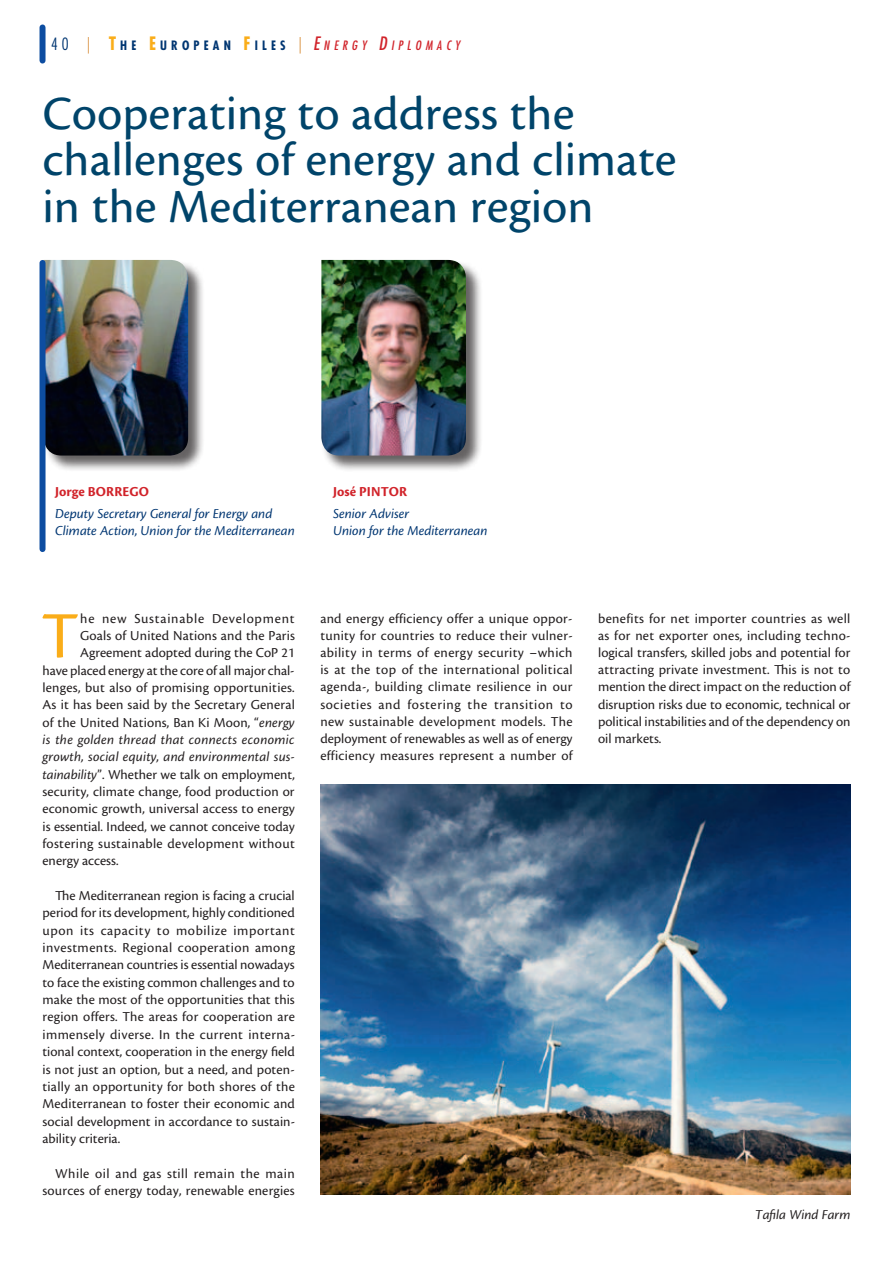
<style>
.page{position:relative;width:893px;height:1263px;background:#fff}
.page>*{position:absolute;margin:0;border:0;box-sizing:border-box;transform-origin:0 0}
.t1{font:68.55px "Cronos Pro";color:#faad19}
.t2{font:49.5px/46.5px "Cronos Pro Capt";color:#00446a}
.t3{font:14.25px/17.1px "Cronos Pro";letter-spacing:.01em;color:#231f20;text-align:justify}
.t4{font:italic 14.25px/17.1px "Cronos Pro";color:#013672}
.t5{font:italic 14.25px "Cronos Pro";letter-spacing:.01em;color:#231f20}
.t6{font:14.25px "Cronos Pro";letter-spacing:.055em;color:#231f20}
.t7{font:700 14.25px "Cronos Pro";letter-spacing:.01em;color:#d1232a}
.t8{font:700 condensed 12.6px "Futura Std";letter-spacing:.33em;color:#013672}
.s1{font-weight:300;font-size:16.5px}
.s2{font-weight:300;font-size:16.5px;color:#d78c37}
.s3{font-size:18px;color:#faad19}
.s4{font-weight:400;font-style:italic;font-size:18px;color:#d1232a}
.s5{font-weight:400;font-style:italic;color:#d1232a}
.s6{font-style:italic}
</style>
<div class="page">
<div style="left:44px;top:260px;width:161px;height:212px;background:#231f20;opacity:.7"></div>
<img style="left:44px;top:260px;width:144px;height:195px">
<div style="left:321px;top:260px;width:162px;height:212px;background:#231f20;opacity:.7"></div>
<img style="left:321px;top:260px;width:145px;height:195px">
<img style="left:320px;top:784px;width:530px;height:411px">
<div style="left:40px;top:27px;width:6px;height:34px;background:#0d4da1"></div>
<div style="left:40px;top:263px;width:6px;height:286px;background:#0d4da1"></div>
<p class="t8" style="left:51px;top:38px;width:410px"><span class="s1">40</span> <span class="s2">|</span> <span class="s3">T</span>HE <span class="s3">E</span> UROPEAN <span class="s3">F</span>ILES <span class="s2">|</span> <span class="s4">E</span><span class="s5">NERGY</span> <span class="s4">D</span><span class="s5">IPLOMACY</span></p>
<h2 class="t2" style="left:43px;top:91px;width:636px">Cooperating to address the challenges of energy and climate in the Mediterranean region</h2>
<p class="t7" style="left:55px;top:483px;width:85px">JORGE BO RREGO</p>
<p class="t7" style="left:333px;top:483px;width:76px">JOSÉ PINTOR</p>
<p class="t4" style="left:55px;top:505px;width:241px">Deputy Secretary General for Energy and<br>Climate Action, Union for the Mediterranean</p>
<p class="t4" style="left:333px;top:505px;width:156px">Senior Adviser<br>Union for the Mediterranean</p>
<h1 class="t1" style="left:41px;top:596px;width:38px">T</h1>
<p class="t6" style="left:80px;top:610px;width:216px">he new Sustainable Development</p>
<p class="t3" style="left:80px;top:627px;width:216px">Goals of United Nations and the Paris</p>
<p class="t3" style="left:80px;top:644px;width:216px">Agreement adopted during the CoP 21</p>
<p class="t3" style="left:43px;top:662px;width:254px">have placed energy at the core of all major chal-</p>
<p class="t3" style="left:43px;top:679px;width:254px">lenges, but also of promising opportunities.</p>
<p class="t3" style="left:43px;top:696px;width:254px">As it has been said by the Secretary General</p>
<p class="t3" style="left:43px;top:714px;width:254px">of the United Nations, Ban Ki Moon, “<span class="s6">energy</span></p>
<p class="t5" style="left:43px;top:731px;width:254px">is the golden thread that connects economic</p>
<p class="t5" style="left:43px;top:749px;width:254px">growth, social equity, and environmental sus-</p>
<p class="t3" style="left:43px;top:766px;width:254px"><span class="s6">tainability</span>”. Whether we talk on employment,</p>
<p class="t3" style="left:43px;top:783px;width:254px">security, climate change, food production or</p>
<p class="t3" style="left:43px;top:800px;width:254px">economic growth, universal access to energy</p>
<p class="t3" style="left:43px;top:818px;width:254px">is essential. Indeed, we cannot conceive today</p>
<p class="t3" style="left:43px;top:835px;width:254px">fostering sustainable development without</p>
<p class="t3" style="left:43px;top:852px;width:77px">energy access.</p>
<p class="t3" style="left:43px;top:887px;width:254px;text-indent:13px">The Mediterranean region is facing a crucial period for its development, highly conditioned upon its capacity to mobilize important investments. Regional cooperation among Mediterranean countries is essential nowadays to face the existing common challenges and to make the most of the opportunities that this region offers. The areas for cooperation are immensely diverse. In the current interna&shy;tional context, cooperation in the energy field is not just an option, but a need, and poten&shy;tially an opportunity for both shores of the Mediterranean to foster their economic and social development in accordance to sustain&shy;ability criteria.</p>
<p class="t3" style="left:43px;top:1164px;width:254px;text-align:right">While oil and gas still remain the main sources of energy today, renewable energies</p>
<p class="t3" style="left:320px;top:610px;width:254px">and energy efficiency offer a unique oppor&shy;tunity for countries to reduce their vulner&shy;ability in terms of energy security –which is at the top of the international political agenda-, building climate resilience in our societies and fostering the transition to new sustainable development models. The deployment of renewables as well as of energy efficiency measures represent a number of</p>
<p class="t3" style="left:598px;top:610px;width:254px">benefits for net importer countries as well as for net exporter ones, including techno&shy;logical transfers, skilled jobs and potential for attracting private investment. This is not to mention the direct impact on the reduction of disruption risks due to economic, technical or political instabilities and of the dependency on oil markets.</p>
<p class="t5" style="left:755px;top:1207px;width:97px">Tafila Wind Farm</p>
</div>
